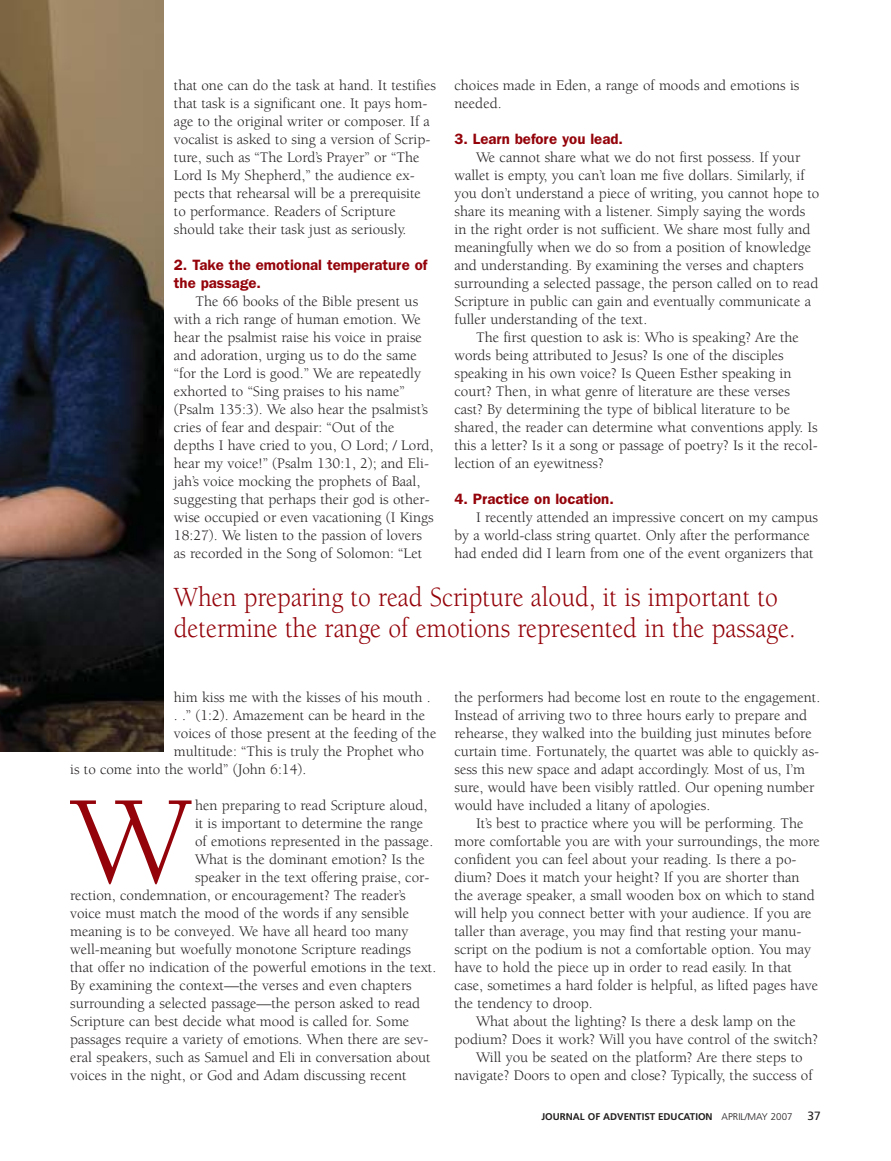
<style>
.page{position:relative;width:891px;height:1161px;background:#fff}
.page>*{position:absolute;margin:0;border:0;box-sizing:border-box;transform-origin:0 0}
.t1{font:128.4px "Berkeley";color:#94030a}
.t2{font:28.5px/31.5px "Berkeley";color:#94030a;scale:.9 1}
.t3{font:15px/18px "Berkeley";color:#231f1f}
.t4{font:600 15px/18px "Franklin Gothic";color:#94030a}
.t5{font:700 9.75px "Frutiger";color:#231f1f}
.s1{font-weight:300}
.s2{font-weight:400;font-size:12px}
</style>
<div class="page">
<img style="left:0;top:0;width:163px;height:751px">
<p class="t3" style="left:174px;top:78px;width:264px">that one can do the task at hand. It testifies that task is a significant one. It pays hom&shy;age to the original writer or composer. If a vocalist is asked to sing a version of Scrip&shy;ture, such as “The Lord’s Prayer” or “The Lord Is My Shepherd,” the audience ex&shy;pects that rehearsal will be a prerequisite to performance. Readers of Scripture should take their task just as seriously.</p>
<p class="t4" style="left:174px;top:257px;width:255px">2. Take the emotional temperature of the passage.</p>
<p class="t3" style="left:174px;top:294px;width:261px;text-indent:22px">The 66 books of the Bible present us with a rich range of human emotion. We hear the psalmist raise his voice in praise and adoration, urging us to do the same “for the Lord is good.” We are repeatedly exhorted to “Sing praises to his name” (Psalm 135:3). We also hear the psalmist’s cries of fear and despair: “Out of the depths I have cried to you, O Lord; / Lord, hear my voice!” (Psalm 130:1, 2); and Eli&shy;jah’s voice mocking the prophets of Baal, suggesting that perhaps their god is other&shy;wise occupied or even vacationing (I Kings 18:27). We listen to the passion of lovers as recorded in the Song of Solomon: “Let</p>
<p class="t3" style="left:454px;top:78px;width:347px">choices made in Eden, a range of moods and emotions is needed.</p>
<p class="t4" style="left:454px;top:131px;width:170px">3. Learn before you lead.</p>
<p class="t3" style="left:454px;top:150px;width:366px;text-indent:22px">We cannot share what we do not first possess. If your wallet is empty, you can’t loan me five dollars. Similarly, if you don’t understand a piece of writing, you cannot hope to share its meaning with a listener. Simply saying the words in the right order is not sufficient. We share most fully and meaningfully when we do so from a position of knowledge and understanding. By examining the verses and chapters surrounding a selected passage, the person called on to read Scripture in public can gain and eventually communicate a fuller understanding of the text.</p>
<p class="t3" style="left:454px;top:330px;width:365px;text-indent:22px">The first question to ask is: Who is speaking? Are the words being attributed to Jesus? Is one of the disciples speaking in his own voice? Is Queen Esther speaking in court? Then, in what genre of literature are these verses cast? By determining the type of biblical literature to be shared, the reader can determine what conventions apply. Is this a letter? Is it a song or passage of poetry? Is it the recol&shy;lection of an eyewitness?</p>
<p class="t4" style="left:454px;top:491px;width:161px">4. Practice on location.</p>
<p class="t3" style="left:454px;top:510px;width:365px;text-indent:22px">I recently attended an impressive concert on my campus by a world-class string quartet. Only after the performance had ended did I learn from one of the event organizers that</p>
<h2 class="t2" style="left:174px;top:583px;width:692px">When preparing to read Scripture aloud, it is important to determine the range of emotions represented in the passage.</h2>
<p class="t3" style="left:174px;top:690px;width:258px">him kiss me with the kisses of his mouth .</p>
<p class="t3" style="left:174px;top:708px;width:253px">. .” (1:2). Amazement can be heard in the</p>
<p class="t3" style="left:174px;top:726px;width:264px">voices of those present at the feeding of the</p>
<p class="t3" style="left:174px;top:744px;width:252px">multitude: “This is truly the Prophet who</p>
<p class="t3" style="left:70px;top:762px;width:238px">is to come into the world” (John 6:14).</p>
<h1 class="t1" style="left:71px;top:791px;width:123px">W</h1>
<p class="t3" style="left:195px;top:798px;width:234px">hen preparing to read Scripture aloud,</p>
<p class="t3" style="left:195px;top:816px;width:229px">it is important to determine the range</p>
<p class="t3" style="left:195px;top:834px;width:240px">of emotions represented in the passage.</p>
<p class="t3" style="left:195px;top:852px;width:231px">What is the dominant emotion? Is the</p>
<p class="t3" style="left:195px;top:870px;width:236px">speaker in the text offering praise, cor-</p>
<p class="t3" style="left:70px;top:888px;width:337px">rection, condemnation, or encouragement? The reader’s</p>
<p class="t3" style="left:70px;top:906px;width:340px">voice must match the mood of the words if any sensible</p>
<p class="t3" style="left:70px;top:924px;width:340px">meaning is to be conveyed. We have all heard too many</p>
<p class="t3" style="left:70px;top:942px;width:342px">well-meaning but woefully monotone Scripture readings</p>
<p class="t3" style="left:70px;top:960px;width:368px">that offer no indication of the powerful emotions in the text.</p>
<p class="t3" style="left:70px;top:978px;width:343px">By examining the context—the verses and even chapters</p>
<p class="t3" style="left:70px;top:996px;width:352px">surrounding a selected passage—the person asked to read</p>
<p class="t3" style="left:70px;top:1014px;width:341px">Scripture can best decide what mood is called for. Some</p>
<p class="t3" style="left:70px;top:1032px;width:360px">passages require a variety of emotions. When there are sev-</p>
<p class="t3" style="left:70px;top:1050px;width:362px">eral speakers, such as Samuel and Eli in conversation about</p>
<p class="t3" style="left:70px;top:1068px;width:338px">voices in the night, or God and Adam discussing recent</p>
<p class="t3" style="left:454px;top:690px;width:367px">the performers had become lost en route to the engagement.<br>Instead of arriving two to three hours early to prepare and rehearse, they walked into the building just minutes before curtain time. Fortunately, the quartet was able to quickly as&shy;sess this new space and adapt accordingly. Most of us, I’m sure, would have been visibly rattled. Our opening number would have included a litany of apologies.</p>
<p class="t3" style="left:476px;top:816px;width:329px">It’s best to practice where you will be performing. The</p>
<p class="t3" style="left:454px;top:834px;width:367px">more comfortable you are with your surroundings, the more</p>
<p class="t3" style="left:454px;top:852px;width:343px">confident you can feel about your reading. Is there a po-</p>
<p class="t3" style="left:454px;top:870px;width:347px">dium? Does it match your height? If you are shorter than</p>
<p class="t3" style="left:454px;top:888px;width:362px">the average speaker, a small wooden box on which to stand</p>
<p class="t3" style="left:454px;top:906px;width:359px">will help you connect better with your audience. If you are</p>
<p class="t3" style="left:454px;top:924px;width:348px">taller than average, you may find that resting your manu-</p>
<p class="t3" style="left:454px;top:942px;width:358px">script on the podium is not a comfortable option. You may</p>
<p class="t3" style="left:454px;top:960px;width:339px">have to hold the piece up in order to read easily. In that</p>
<p class="t3" style="left:454px;top:978px;width:365px">case, sometimes a hard folder is helpful, as lifted pages have</p>
<p class="t3" style="left:454px;top:996px;width:140px">the tendency to droop.</p>
<p class="t3" style="left:476px;top:1014px;width:321px">What about the lighting? Is there a desk lamp on the</p>
<p class="t3" style="left:454px;top:1032px;width:365px">podium? Does it work? Will you have control of the switch?</p>
<p class="t3" style="left:476px;top:1050px;width:328px">Will you be seated on the platform? Are there steps to</p>
<p class="t3" style="left:454px;top:1068px;width:360px">navigate? Doors to open and close? Typically, the success of</p>
<p class="t5" style="left:541px;top:1113px;width:281px">JOURNAL OF ADVENTIST EDUCATION <span class="s1">APRIL/MAY 2007</span> <span class="s2">37</span></p>
</div>
